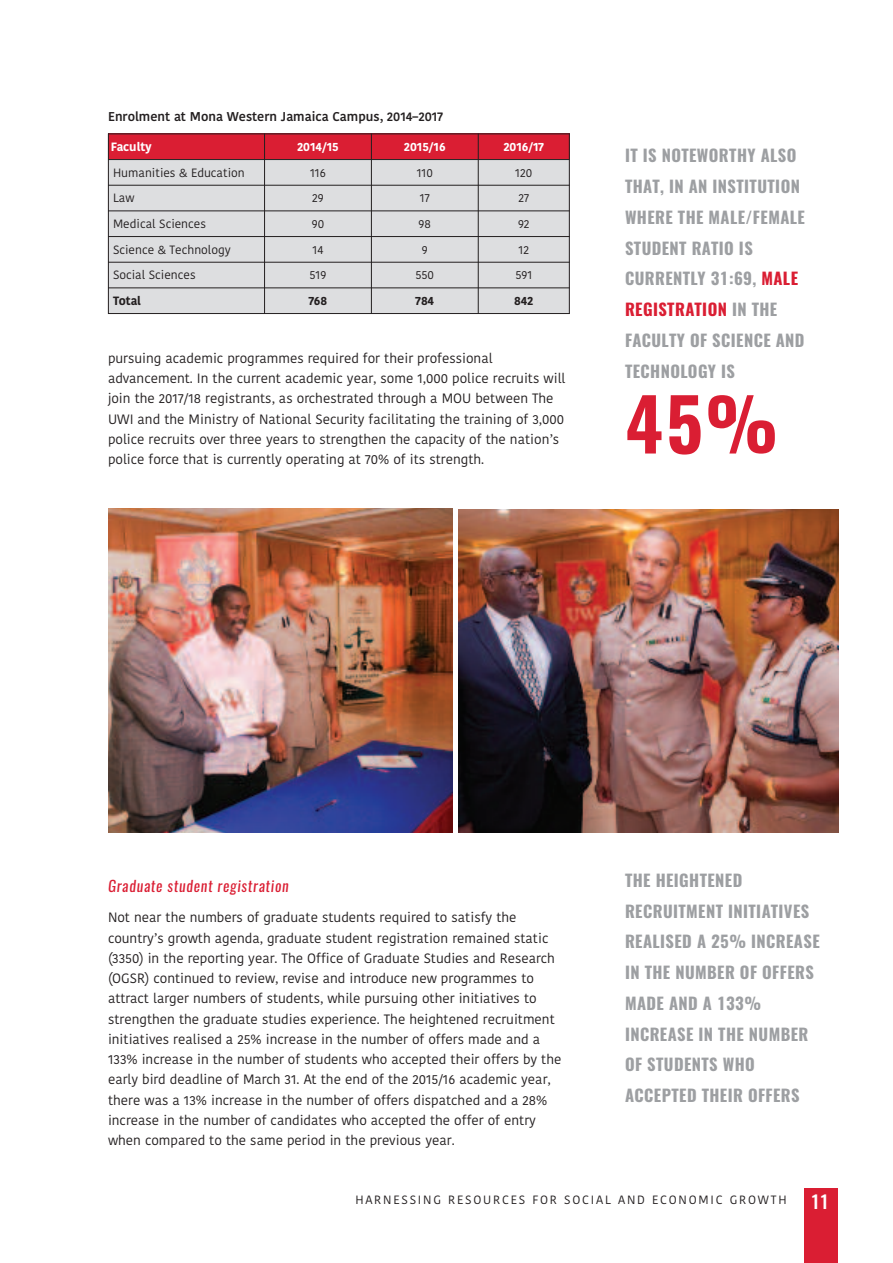
<style>
.page{position:relative;width:893px;height:1263px;background:#fff}
.page>*{position:absolute;margin:0;border:0;box-sizing:border-box;transform-origin:0 0}
.t1{font:700 72px "Oswald";color:#da1e33}
.t2{font:500 18px "Oswald";color:#fff}
.t3{font:700 16.5px/30.8px "Oswald";letter-spacing:.025em;color:#9d9fa2}
.t4{font:italic 15px "Oswald";letter-spacing:.05em;color:#da1e33}
.t5{font:13.5px/20.2px "Kohinoor Telugu";color:#231f20}
.t6{font:600 12.75px "Kohinoor Telugu";color:#231f20}
.t7{font:12px "Kohinoor Telugu";color:#231f20}
.t8{font:12px "Kohinoor Telugu";letter-spacing:.15em;color:#231f20}
.t9{font:700 12px "Kohinoor Telugu";color:#fff}
.t10{font:700 12px "Kohinoor Telugu";color:#231f20}
.s1{color:#da1e33}
</style>
<div class="page">
<div style="left:804px;top:1188px;width:34px;height:75px;background:#da1e33"></div>
<div style="left:108px;top:134px;width:157px;height:26px;background:#da1e33"></div>
<div style="left:265px;top:134px;width:106px;height:26px;background:#da1e33"></div>
<div style="left:371px;top:134px;width:107px;height:26px;background:#da1e33"></div>
<div style="left:478px;top:134px;width:92px;height:26px;background:#da1e33"></div>
<div style="left:108px;top:160px;width:157px;height:25px;background:#dddee0"></div>
<div style="left:265px;top:160px;width:106px;height:25px;background:#dddee0"></div>
<div style="left:371px;top:160px;width:107px;height:25px;background:#dddee0"></div>
<div style="left:478px;top:160px;width:92px;height:25px;background:#dddee0"></div>
<div style="left:108px;top:185px;width:157px;height:26px;background:#dddee0"></div>
<div style="left:265px;top:185px;width:106px;height:26px;background:#dddee0"></div>
<div style="left:371px;top:185px;width:107px;height:26px;background:#dddee0"></div>
<div style="left:478px;top:185px;width:92px;height:26px;background:#dddee0"></div>
<div style="left:108px;top:211px;width:157px;height:26px;background:#dddee0"></div>
<div style="left:265px;top:211px;width:106px;height:26px;background:#dddee0"></div>
<div style="left:371px;top:211px;width:107px;height:26px;background:#dddee0"></div>
<div style="left:478px;top:211px;width:92px;height:26px;background:#dddee0"></div>
<div style="left:108px;top:237px;width:157px;height:25px;background:#dddee0"></div>
<div style="left:265px;top:237px;width:106px;height:25px;background:#dddee0"></div>
<div style="left:371px;top:237px;width:107px;height:25px;background:#dddee0"></div>
<div style="left:478px;top:237px;width:92px;height:25px;background:#dddee0"></div>
<div style="left:108px;top:262px;width:157px;height:26px;background:#dddee0"></div>
<div style="left:265px;top:262px;width:106px;height:26px;background:#dddee0"></div>
<div style="left:371px;top:262px;width:107px;height:26px;background:#dddee0"></div>
<div style="left:478px;top:262px;width:92px;height:26px;background:#dddee0"></div>
<div style="left:108px;top:288px;width:157px;height:26px;background:#dddee0"></div>
<div style="left:265px;top:288px;width:106px;height:26px;background:#dddee0"></div>
<div style="left:371px;top:288px;width:107px;height:26px;background:#dddee0"></div>
<div style="left:478px;top:288px;width:92px;height:26px;background:#dddee0"></div>
<hr style="left:108px;top:134px;width:1px;height:180px;background:#231f20">
<hr style="left:264px;top:134px;width:1px;height:180px;background:#231f20">
<hr style="left:371px;top:134px;width:1px;height:180px;background:#231f20">
<hr style="left:478px;top:134px;width:1px;height:180px;background:#231f20">
<hr style="left:569px;top:134px;width:1px;height:180px;background:#231f20">
<hr style="left:108px;top:134px;width:462px;height:1px;background:#231f20">
<hr style="left:108px;top:159px;width:462px;height:1px;background:#231f20">
<hr style="left:108px;top:185px;width:462px;height:1px;background:#231f20">
<hr style="left:108px;top:210px;width:462px;height:1px;background:#231f20">
<hr style="left:108px;top:236px;width:462px;height:1px;background:#231f20">
<hr style="left:108px;top:262px;width:462px;height:1px;background:#231f20">
<hr style="left:108px;top:287px;width:462px;height:1px;background:#231f20">
<hr style="left:108px;top:313px;width:462px;height:1px;background:#231f20">
<img style="left:108px;top:508px;width:344px;height:324px">
<img style="left:459px;top:509px;width:379px;height:323px">
<p class="t6" style="left:108px;top:111px;width:337px">Enrolment at Mona Western Jamaica Campus, 2014–2017</p>
<p class="t9" style="left:111px;top:142px;width:42px">Faculty</p>
<p class="t9" style="left:297px;top:142px;width:43px">2014/15</p>
<p class="t9" style="left:404px;top:142px;width:43px">2015/16</p>
<p class="t9" style="left:503px;top:142px;width:42px">2016/17</p>
<p class="t7" style="left:113px;top:167px;width:133px">Humanities &amp; Education</p>
<p class="t7" style="left:310px;top:167px;width:17px">116</p>
<p class="t7" style="left:417px;top:167px;width:18px">110</p>
<p class="t7" style="left:515px;top:167px;width:19px">120</p>
<p class="t7" style="left:113px;top:193px;width:23px">Law</p>
<p class="t7" style="left:312px;top:193px;width:13px">29</p>
<p class="t7" style="left:420px;top:193px;width:12px">17</p>
<p class="t7" style="left:518px;top:193px;width:12px">27</p>
<p class="t7" style="left:113px;top:219px;width:94px">Medical Sciences</p>
<p class="t7" style="left:312px;top:219px;width:14px">90</p>
<p class="t7" style="left:419px;top:219px;width:14px">98</p>
<p class="t7" style="left:518px;top:219px;width:13px">92</p>
<p class="t7" style="left:113px;top:244px;width:119px">Science &amp; Technology</p>
<p class="t7" style="left:313px;top:244px;width:12px">14</p>
<p class="t7" style="left:422px;top:244px;width:7px">9</p>
<p class="t7" style="left:518px;top:244px;width:12px">12</p>
<p class="t7" style="left:113px;top:270px;width:84px">Social Sciences</p>
<p class="t7" style="left:310px;top:270px;width:18px">519</p>
<p class="t7" style="left:416px;top:270px;width:20px">550</p>
<p class="t7" style="left:515px;top:270px;width:18px">591</p>
<p class="t10" style="left:113px;top:296px;width:29px">Total</p>
<p class="t10" style="left:309px;top:296px;width:20px">768</p>
<p class="t10" style="left:416px;top:296px;width:20px">784</p>
<p class="t10" style="left:514px;top:296px;width:21px">842</p>
<p class="t5" style="left:108px;top:349px;width:459px">pursuing academic programmes required for their professional advancement. In the current academic year, some 1,000 police recruits will join the 2017/18 registrants, as orchestrated through a MOU between The UWI and the Ministry of National Security facilitating the training of 3,000 police recruits over three years to strengthen the capacity of the nation’s police force that is currently operating at 70% of its strength.</p>
<p class="t3" style="left:625px;top:141px;width:181px">IT IS NOTEWORTHY ALSO<br>THAT, IN AN INSTITUTION<br>WHERE THE MALE/FEMALE<br>STUDENT RATIO IS<br>CURRENTLY 31:69, <span class="s1">MALE<br>REGISTRATION</span> IN THE<br>FACULTY OF SCIENCE AND<br>TECHNOLOGY IS</p>
<h1 class="t1" style="left:625px;top:387px;width:155px">45%</h1>
<p class="t4" style="left:108px;top:878px;width:182px">Graduate student registration</p>
<p class="t5" style="left:108px;top:908px;width:455px">Not near the numbers of graduate students required to satisfy the country’s growth agenda, graduate student registration remained static (3350) in the reporting year. The Office of Graduate Studies and Research (OGSR) continued to review, revise and introduce new programmes to attract larger numbers of students, while pursuing other initiatives to strengthen the graduate studies experience. The heightened recruitment initiatives realised a 25% increase in the number of offers made and a 133% increase in the number of students who accepted their offers by the early bird deadline of March 31. At the end of the 2015/16 academic year, there was a 13% increase in the number of offers dispatched and a 28% increase in the number of candidates who accepted the offer of entry when compared to the same period in the previous year.</p>
<p class="t3" style="left:625px;top:866px;width:196px">THE HEIGHTENED<br>RECRUITMENT INITIATIVES<br>REALISED A 25% INCREASE<br>IN THE NUMBER OF OFFERS<br>MADE AND A 133%<br>INCREASE IN THE NUMBER<br>OF STUDENTS WHO<br>ACCEPTED THEIR OFFERS</p>
<p class="t8" style="left:355px;top:1195px;width:433px">HARNESSING RESOURCES FOR SOCIAL AND ECONOMIC GROWTH</p>
<h2 class="t2" style="left:811px;top:1192px;width:20px">11</h2>
</div>
